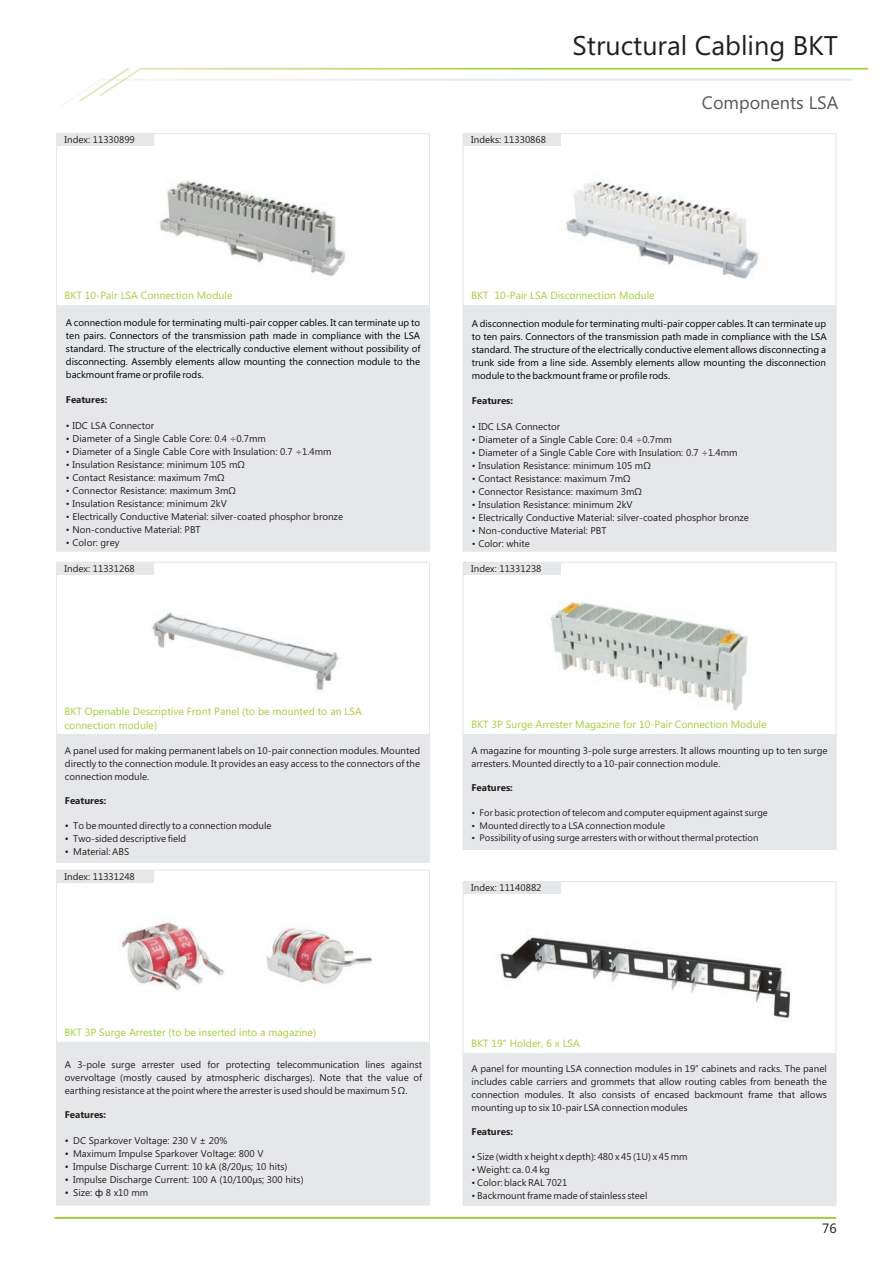
<style>
.page{position:relative;width:893px;height:1263px;background:#fff}
.page>*{position:absolute;margin:0;border:0;box-sizing:border-box;transform-origin:0 0}
.t1{font:27px "Ebrima";color:#231f20}
.t2{font:18px "Ebrima";color:#57585a}
.t3{font:13.5px "Ebrima";color:#231f20}
.t4{font:10.5px/14px "Ebrima";color:#a6ce39}
.t5{font:9.75px/12.9px "Ebrima";color:#231f20;text-align:justify}
.t6{font:9.75px/12.9px "Ebrima";color:#000002;text-align:justify}
.t7{font:700 9.75px "Ebrima";color:#231f20}
.t8{font:9.45px/12.6px "Ebrima";color:#231f20}
.s1{font-family:"Arial"}
</style>
<div class="page">
<img style="left:129px;top:68px;width:739px;height:13px">
<img style="left:79px;top:68px;width:50px;height:34px">
<img style="left:54px;top:1217px;width:782px;height:2px">
<div style="left:56px;top:305px;width:374px;height:247px;background:#e6e7e9"></div>
<div style="left:56px;top:133px;width:374px;height:173px;border:1px solid #e6e7e9"></div>
<div style="left:56px;top:134px;width:98px;height:12px;background:#e6e7e9"></div>
<div style="left:463px;top:305px;width:373px;height:247px;background:#e6e7e9"></div>
<div style="left:463px;top:133px;width:373px;height:173px;border:1px solid #e6e7e9"></div>
<div style="left:463px;top:134px;width:98px;height:12px;background:#e6e7e9"></div>
<div style="left:56px;top:734px;width:374px;height:129px;background:#e6e7e9"></div>
<div style="left:56px;top:562px;width:374px;height:173px;border:1px solid #e6e7e9"></div>
<div style="left:56px;top:562px;width:98px;height:12px;background:#e6e7e9"></div>
<div style="left:463px;top:734px;width:373px;height:116px;background:#e6e7e9"></div>
<div style="left:463px;top:562px;width:373px;height:173px;border:1px solid #e6e7e9"></div>
<div style="left:463px;top:562px;width:98px;height:12px;background:#e6e7e9"></div>
<div style="left:56px;top:1042px;width:374px;height:163px;background:#e6e7e9"></div>
<div style="left:56px;top:869px;width:374px;height:174px;border:1px solid #e6e7e9"></div>
<div style="left:56px;top:870px;width:98px;height:12px;background:#e6e7e9"></div>
<div style="left:463px;top:1053px;width:373px;height:153px;background:#e6e7e9"></div>
<div style="left:463px;top:881px;width:373px;height:173px;border:1px solid #e6e7e9"></div>
<div style="left:463px;top:882px;width:98px;height:12px;background:#e6e7e9"></div>
<img style="left:159px;top:180px;width:186px;height:96px">
<img style="left:566px;top:179px;width:193px;height:100px">
<img style="left:152px;top:612px;width:187px;height:79px">
<img style="left:550px;top:601px;width:198px;height:110px">
<img style="left:498px;top:936px;width:294px;height:85px">
<img style="left:266px;top:927px;width:106px;height:57px">
<img style="left:121px;top:922px;width:103px;height:69px">
<p class="t5" style="left:65px;top:134px;width:72px">Index: 11330899</p>
<p class="t5" style="left:471px;top:134px;width:76px">Indeks: 11330868</p>
<h1 class="t1" style="left:572px;top:36px;width:267px">Structural Cabling BKT</h1>
<h2 class="t2" style="left:702px;top:95px;width:138px">Components LSA</h2>
<p class="t4" style="left:64px;top:290px;width:170px">BKT 10-Pair LSA Connection Module</p>
<p class="t4" style="left:471px;top:290px;width:185px">BKT 10-Pair LSA Disconnection Module</p>
<p class="t6" style="left:66px;top:317px;width:356px">A connection module for terminating multi-pair copper cables. It can terminate up to ten pairs. Connectors of the transmission path made in compliance with the LSA standard. The structure of the electrically conductive element without possibility of disconnecting. Assembly elements allow mounting the connection module to the backmount frame or profile rods.</p>
<p class="t7" style="left:66px;top:396px;width:43px">Features:</p>
<p class="t5" style="left:66px;top:420px;width:90px">• IDC LSA Connector</p>
<p class="t5" style="left:66px;top:433px;width:202px">• Diameter of a Single Cable Core: 0.4 ÷0.7mm</p>
<p class="t5" style="left:66px;top:446px;width:267px">• Diameter of a Single Cable Core with Insulation: 0.7 ÷1.4mm</p>
<p class="t5" style="left:66px;top:459px;width:180px">• Insulation Resistance: minimum 105 mΩ</p>
<p class="t5" style="left:66px;top:472px;width:160px">• Contact Resistance: maximum 7mΩ</p>
<p class="t5" style="left:66px;top:485px;width:172px">• Connector Resistance: maximum 3mΩ</p>
<p class="t5" style="left:66px;top:498px;width:162px">• Insulation Resistance: minimum 2kV</p>
<p class="t5" style="left:66px;top:511px;width:279px">• Electrically Conductive Material: silver-coated phosphor bronze</p>
<p class="t5" style="left:66px;top:524px;width:136px">• Non-conductive Material: PBT</p>
<p class="t5" style="left:66px;top:537px;width:55px">• Color: grey</p>
<p class="t6" style="left:472px;top:318px;width:356px">A disconnection module for terminating multi-pair copper cables. It can terminate up to ten pairs. Connectors of the transmission path made in compliance with the LSA standard. The structure of the electrically conductive element allows disconnecting a trunk side from a line side. Assembly elements allow mounting the disconnection module to the backmount frame or profile rods.</p>
<p class="t7" style="left:472px;top:397px;width:43px">Features:</p>
<p class="t5" style="left:472px;top:421px;width:90px">• IDC LSA Connector</p>
<p class="t5" style="left:472px;top:434px;width:202px">• Diameter of a Single Cable Core: 0.4 ÷0.7mm</p>
<p class="t5" style="left:472px;top:447px;width:267px">• Diameter of a Single Cable Core with Insulation: 0.7 ÷1.4mm</p>
<p class="t5" style="left:472px;top:460px;width:180px">• Insulation Resistance: minimum 105 mΩ</p>
<p class="t5" style="left:472px;top:473px;width:160px">• Contact Resistance: maximum 7mΩ</p>
<p class="t5" style="left:472px;top:486px;width:172px">• Connector Resistance: maximum 3mΩ</p>
<p class="t5" style="left:472px;top:499px;width:162px">• Insulation Resistance: minimum 2kV</p>
<p class="t5" style="left:472px;top:512px;width:279px">• Electrically Conductive Material: silver-coated phosphor bronze</p>
<p class="t5" style="left:472px;top:525px;width:136px">• Non-conductive Material: PBT</p>
<p class="t5" style="left:472px;top:537px;width:59px">• Color: white</p>
<p class="t5" style="left:65px;top:563px;width:72px">Index: 11331268</p>
<p class="t5" style="left:471px;top:563px;width:72px">Index: 11331238</p>
<p class="t4" style="left:64px;top:705px;width:299px">BKT Openable Descriptive Front Panel (to be mounted to an LSA connection module)</p>
<p class="t5" style="left:65px;top:745px;width:357px">A panel used for making permanent labels on 10-pair connection modules. Mounted directly to the connection module. It provides an easy access to the connectors of the connection module.</p>
<p class="t7" style="left:65px;top:797px;width:43px">Features:</p>
<p class="t5" style="left:73px;top:820px;width:200px;text-align:left">To be mounted directly to a connection module<br>Two-sided descriptive field<br>Material: ABS</p>
<p class="t5" style="left:65px;top:871px;width:72px">Index: 11331248</p>
<p class="t4" style="left:471px;top:718px;width:297px">BKT 3P Surge Arrester Magazine for 10-Pair Connection Module</p>
<p class="t5" style="left:472px;top:745px;width:357px">A magazine for mounting 3-pole surge arresters. It allows mounting up to ten surge arresters. Mounted directly to a 10-pair connection module.</p>
<p class="t7" style="left:472px;top:784px;width:43px">Features:</p>
<p class="t8" style="left:480px;top:807px;width:290px">For basic protection of telecom and computer equipment against surge<br>Mounted directly to a LSA connection module<br>Possibility of using surge arresters with or without thermal protection</p>
<p class="t5" style="left:471px;top:882px;width:72px">Index: 11140882</p>
<p class="t4" style="left:64px;top:1026px;width:253px">BKT 3P Surge Arrester (to be inserted into a magazine)</p>
<p class="t5" style="left:65px;top:1059px;width:359px">A 3-pole surge arrester used for protecting telecommunication lines against overvoltage (mostly caused by atmospheric discharges). Note that the value of earthing resistance at the point where the arrester is used should be maximum 5 Ω.</p>
<p class="t7" style="left:65px;top:1111px;width:43px">Features:</p>
<p class="t5" style="left:73px;top:1135px;width:232px;text-align:left">DC Sparkover Voltage: 230 V ± 20%<br>Maximum Impulse Sparkover Voltage: 800 V<br>Impulse Discharge Current: 10 kA (8/20µs; 10 hits)<br>Impulse Discharge Current: 100 A (10/100µs; 300 hits)<br>Size: <span class="s1">ф</span> 8 x10 mm</p>
<p class="t4" style="left:471px;top:1037px;width:110px">BKT 19" Holder, 6 x LSA</p>
<p class="t5" style="left:472px;top:1063px;width:357px">A panel for mounting LSA connection modules in 19” cabinets and racks. The panel includes cable carriers and grommets that allow routing cables from beneath the connection modules. It also consists of encased backmount frame that allows mounting up to six 10-pair LSA connection modules</p>
<p class="t7" style="left:472px;top:1128px;width:43px">Features:</p>
<p class="t5" style="left:472px;top:1151px;width:218px">• Size (width x height x depth): 480 x 45 (1U) x 45 mm</p>
<p class="t5" style="left:472px;top:1164px;width:80px">• Weight: ca. 0.4 kg</p>
<p class="t5" style="left:472px;top:1177px;width:97px">• Color: black RAL 7021</p>
<p class="t5" style="left:472px;top:1190px;width:177px">• Backmount frame made of stainless steel</p>
<h3 class="t3" style="left:822px;top:1223px;width:16px">76</h3>
</div>
